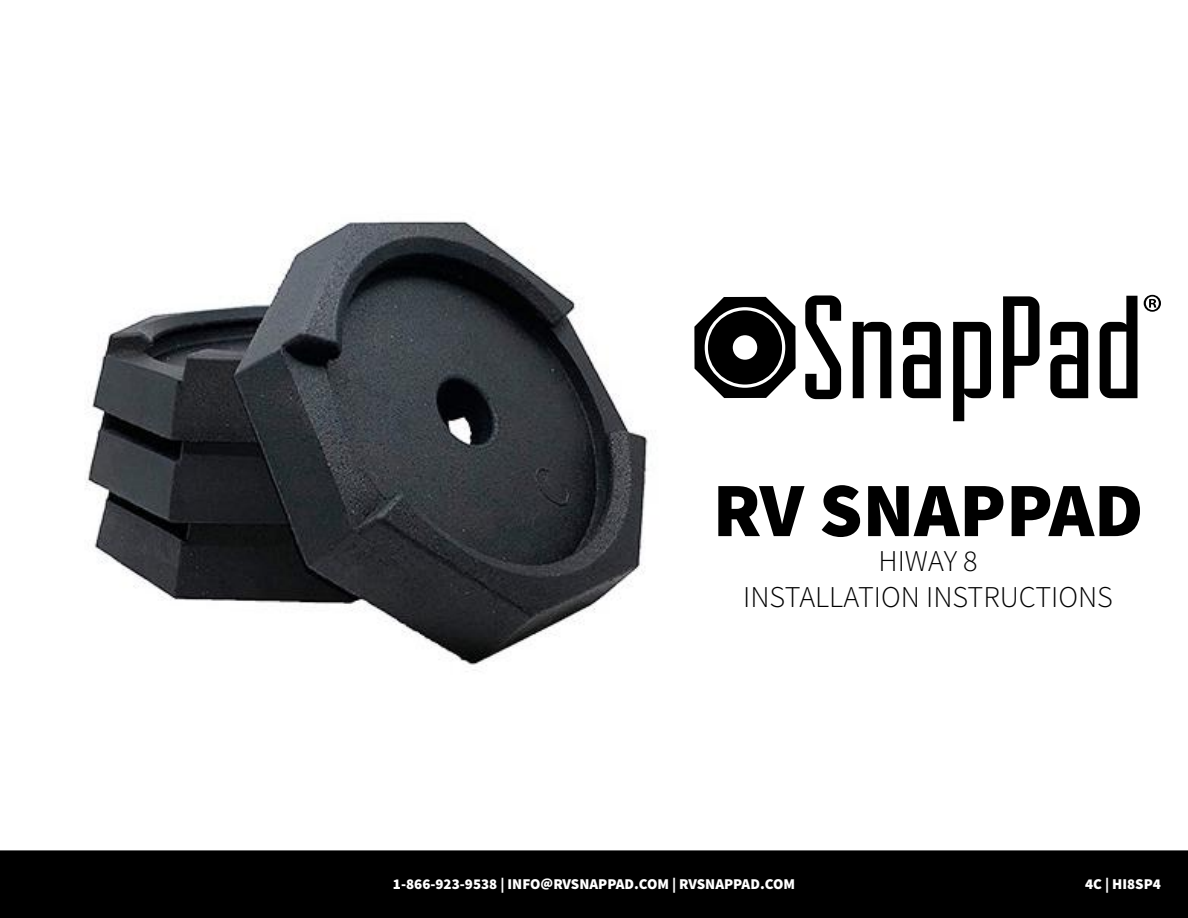
<style>
.page{position:relative;width:1188px;height:918px;background:#fff}
.page>*{position:absolute;margin:0;border:0;box-sizing:border-box;transform-origin:0 0}
.t1{font:900 76.95px "Source Sans Pro";color:#000}
.t2{font:300 30.15px/36.2px "Source Sans Pro";color:#000;text-align:center}
.t3{font:900 15px "Source Sans Pro";color:#fff}
</style>
<div class="page">
<div style="left:0;top:852px;width:1188px;height:66px;background:#000"></div>
<img style="left:86px;top:220px;width:642px;height:446px">
<svg style="left:805px;top:295px;width:36px;height:104px"></svg>
<svg style="left:853px;top:322px;width:38px;height:76px"></svg>
<svg style="left:903px;top:322px;width:38px;height:76px"></svg>
<svg style="left:953px;top:322px;width:38px;height:99px"></svg>
<svg style="left:1003px;top:296px;width:37px;height:102px"></svg>
<svg style="left:1050px;top:322px;width:38px;height:76px"></svg>
<svg style="left:1100px;top:296px;width:38px;height:102px"></svg>
<svg style="left:694px;top:297px;width:102px;height:101px"></svg>
<svg style="left:1144px;top:295px;width:17px;height:17px"></svg>
<hr style="left:0;top:850px;width:1188px;height:2px;background:#000">
<h1 class="t1" style="left:713px;top:457px;width:432px">RV SNAPPAD</h1>
<h2 class="t2" style="left:743px;top:543px;width:371px">HIWAY 8<br>INSTALLATION INSTRUCTIONS</h2>
<p class="t3" style="left:393px;top:873px;width:404px">1-866-923-9538 | INFO@RVSNAPPAD.COM | RVSNAPPAD.COM</p>
<p class="t3" style="left:1085px;top:873px;width:77px">4C | HI8SP4</p>
</div>
